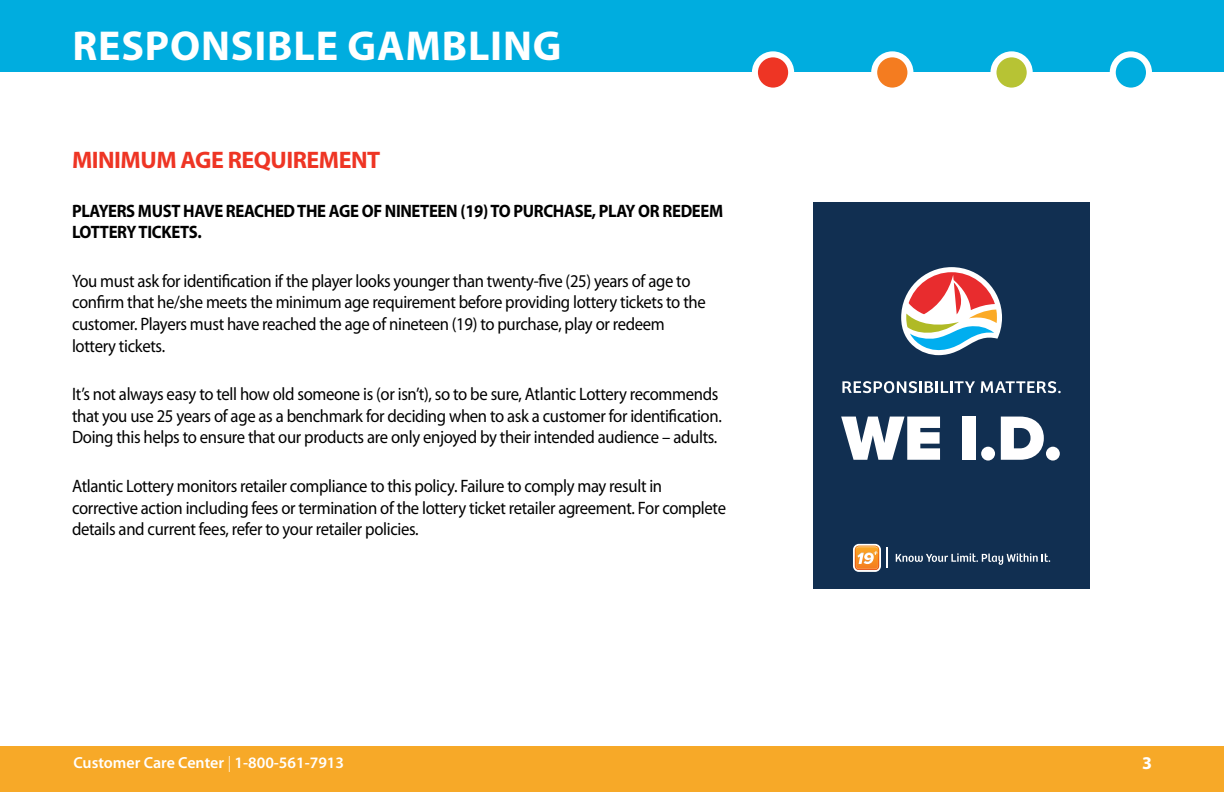
<style>
.page{position:relative;width:1224px;height:792px;background:#fff}
.page>*{position:absolute;margin:0;border:0;box-sizing:border-box;transform-origin:0 0}
.t1{font:700 42px "Myriad Pro";letter-spacing:.02em;color:#fff}
.t2{font:700 24px "Myriad Pro";letter-spacing:-.02em;color:#ee3524}
.t3{font:18px/21.6px "Myriad Pro";letter-spacing:-.02em;color:#000;scale:.93 1}
.t4{font:700 18px/21.6px "Myriad Pro";letter-spacing:-.02em;color:#000;scale:.93 1}
.t5{font:700 18px "Myriad Pro";color:#fff}
.t6{font:600 16px "Myriad Pro";color:#fff}
.s1{font-weight:300}
</style>
<div class="page">
<div style="left:0;top:746px;width:1224px;height:46px;background:#f7a928"></div>
<div style="left:0;top:0;width:1224px;height:72px;background:#00addf"></div>
<svg style="left:755px;top:54px;width:36px;height:37px"></svg>
<div style="left:752px;top:51px;width:42px;height:43px;border:6px solid #fff;border-radius:50%"></div>
<svg style="left:993px;top:54px;width:37px;height:37px"></svg>
<div style="left:990px;top:51px;width:43px;height:43px;border:6px solid #fff;border-radius:50%"></div>
<svg style="left:1113px;top:54px;width:36px;height:37px"></svg>
<div style="left:1110px;top:51px;width:42px;height:43px;border:6px solid #fff;border-radius:50%"></div>
<svg style="left:874px;top:54px;width:36px;height:37px"></svg>
<div style="left:871px;top:51px;width:42px;height:43px;border:6px solid #fff;border-radius:50%"></div>
<div style="left:814px;top:203px;width:276px;height:386px;background:#112f51"></div>
<svg style="left:842px;top:381px;width:133px;height:12px"></svg>
<svg style="left:981px;top:381px;width:80px;height:12px"></svg>
<svg style="left:841px;top:417px;width:99px;height:43px"></svg>
<div style="left:962px;top:417px;width:13px;height:43px;background:#fff"></div>
<div style="left:981px;top:447px;width:14px;height:14px;background:#fff;border-radius:50%"></div>
<svg style="left:1001px;top:417px;width:43px;height:43px"></svg>
<div style="left:1046px;top:447px;width:14px;height:14px;background:#fff;border-radius:50%"></div>
<svg style="left:887px;top:548px;width:1px;height:20px"></svg>
<svg style="left:896px;top:553px;width:154px;height:12px"></svg>
<svg style="left:853px;top:544px;width:28px;height:28px"></svg>
<svg style="left:855px;top:546px;width:24px;height:24px"></svg>
<svg style="left:901px;top:267px;width:101px;height:88px"></svg>
<h1 class="t1" style="left:72px;top:23px;width:491px">RESPONSIBLE GAMBLING</h1>
<h2 class="t2" style="left:72px;top:146px;width:310px">MINIMUM AGE REQUIREMENT</h2>
<p class="t4" style="left:72px;top:200px;width:702px">PLAYERS MUST HAVE REACHED THE AGE OF NINETEEN (19) TO PU RCHASE, PLAY OR REDEEM<br>LOTTERY TICKETS.</p>
<p class="t3" style="left:72px;top:270px;width:683px">You must ask for identification if the player looks younger than twenty-five (25) years of age to confirm that he/she meets the minimum age requirement before providing lottery tickets to the customer. Players must have reached the age of nineteen (19) to purchase, play or redeem lottery tickets.</p>
<p class="t3" style="left:72px;top:384px;width:700px">It’s not always easy to tell how old someone is (or isn’t), so to be sure, Atlantic Lottery recommends that you use 25 years of age as a benchmark for deciding when to ask a customer for identification.<br>Doing this helps to ensure that our products are only enjoyed by their intended audience – adults.</p>
<p class="t3" style="left:72px;top:476px;width:705px">Atlantic Lottery monitors retailer compliance to this policy. Failure to comply may result in corrective action including fees or termination of the lottery ticket retailer agreement. For complete details and current fees, refer to your retailer policies.</p>
<p class="t6" style="left:73px;top:754px;width:272px">Customer Care Center <span class="s1">|</span> 1-800-561-7913</p>
<p class="t5" style="left:1142px;top:752px;width:11px">3</p>
</div>
